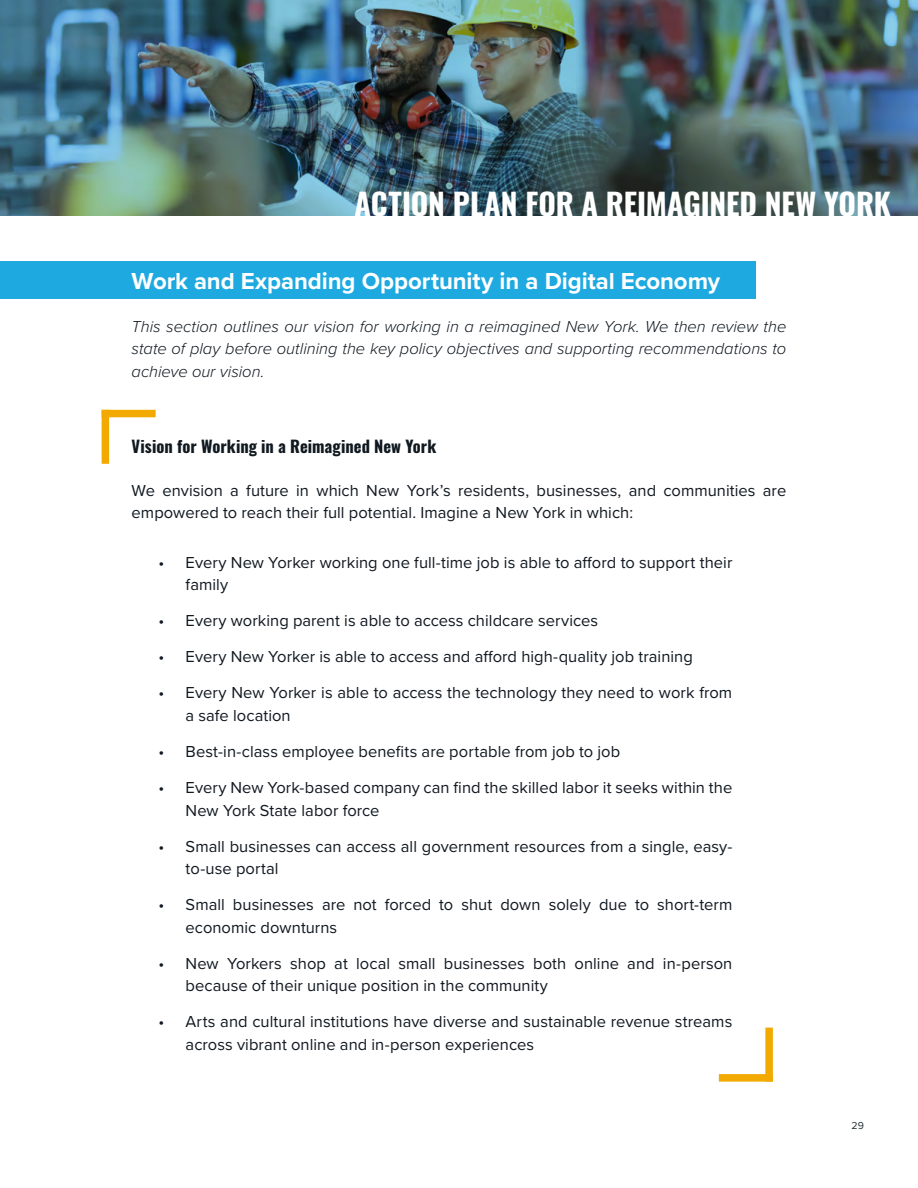
<style>
.page{position:relative;width:918px;height:1188px;background:#fff}
.page>*{position:absolute;margin:0;border:0;box-sizing:border-box;transform-origin:0 0}
.t1{font:700 30px "Oswald";letter-spacing:-.005em;color:#fff}
.t2{font:700 24px "Proxima Nova";letter-spacing:-.005em;color:#fff}
.t3{font:16.5px/22.5px "Proxima Nova";letter-spacing:.005em;color:#101820}
.t4{font:italic 300 16.5px/22.5px "Proxima Nova";color:#101820;text-align:justify}
.t5{font:700 16.5px "Oswald";color:#101820}
.t6{font:10.5px "Proxima Nova";color:#263238}
</style>
<div class="page">
<div style="left:0;top:262px;width:756px;height:37px;background:#1ea9e1"></div>
<div style="left:102px;top:410px;width:54px;height:7px;background:#f2a900"></div>
<div style="left:102px;top:410px;width:7px;height:54px;background:#f2a900"></div>
<div style="left:719px;top:1074px;width:54px;height:8px;background:#f2a900"></div>
<div style="left:765px;top:1028px;width:8px;height:54px;background:#f2a900"></div>
<img style="left:0;top:0;width:918px;height:216px">
<h1 class="t1" style="left:355px;top:188px;width:538px">ACTION PLAN FOR A REIMAGINED NEW YORK</h1>
<h2 class="t2" style="left:132px;top:263px;width:590px">Work and Expanding Opportunity in a Digital Economy</h2>
<p class="t4" style="left:132px;top:314px;width:656px">This section outlines our vision for working in a reimagined New York. We then review the state of play before outlining the key policy objectives and supporting recommendations to achieve our vision.</p>
<p class="t5" style="left:132px;top:438px;width:306px">Vision for Working in a Reimagined New York</p>
<p class="t3" style="left:132px;top:478px;width:656px">We envision a future in which New York’s residents, businesses, and communities are empowered to reach their full potential. Imagine a New York in which:</p>
<p class="t3" style="left:186px;top:551px;width:548px;text-indent:-27px">• Every New Yorker working one full-time job is able to afford to support their family</p>
<p class="t3" style="left:159px;top:609px;width:441px">• Every working parent is able to access childcare services</p>
<p class="t3" style="left:159px;top:645px;width:536px">• Every New Yorker is able to access and afford high-quality job training</p>
<p class="t3" style="left:186px;top:681px;width:548px;text-indent:-27px">• Every New Yorker is able to access the technology they need to work from a safe location</p>
<p class="t3" style="left:159px;top:740px;width:463px">• Best-in-class employee benefits are portable from job to job</p>
<p class="t3" style="left:186px;top:776px;width:548px;text-indent:-27px">• Every New York-based company can find the skilled labor it seeks within the<br>New York State labor force</p>
<p class="t3" style="left:186px;top:834px;width:548px;text-indent:-27px">• Small businesses can access all government resources from a single, easy&shy;to-use portal</p>
<p class="t3" style="left:186px;top:893px;width:548px;text-indent:-27px">• Small businesses are not forced to shut down solely due to short-term economic downturns</p>
<p class="t3" style="left:186px;top:951px;width:548px;text-indent:-27px">• New Yorkers shop at local small businesses both online and in-person because of their unique position in the community</p>
<p class="t3" style="left:186px;top:1010px;width:548px;text-indent:-27px">• Arts and cultural institutions have diverse and sustainable revenue streams across vibrant online and in-person experiences</p>
<p class="t6" style="left:852px;top:1118px;width:14px">29</p>
</div>
